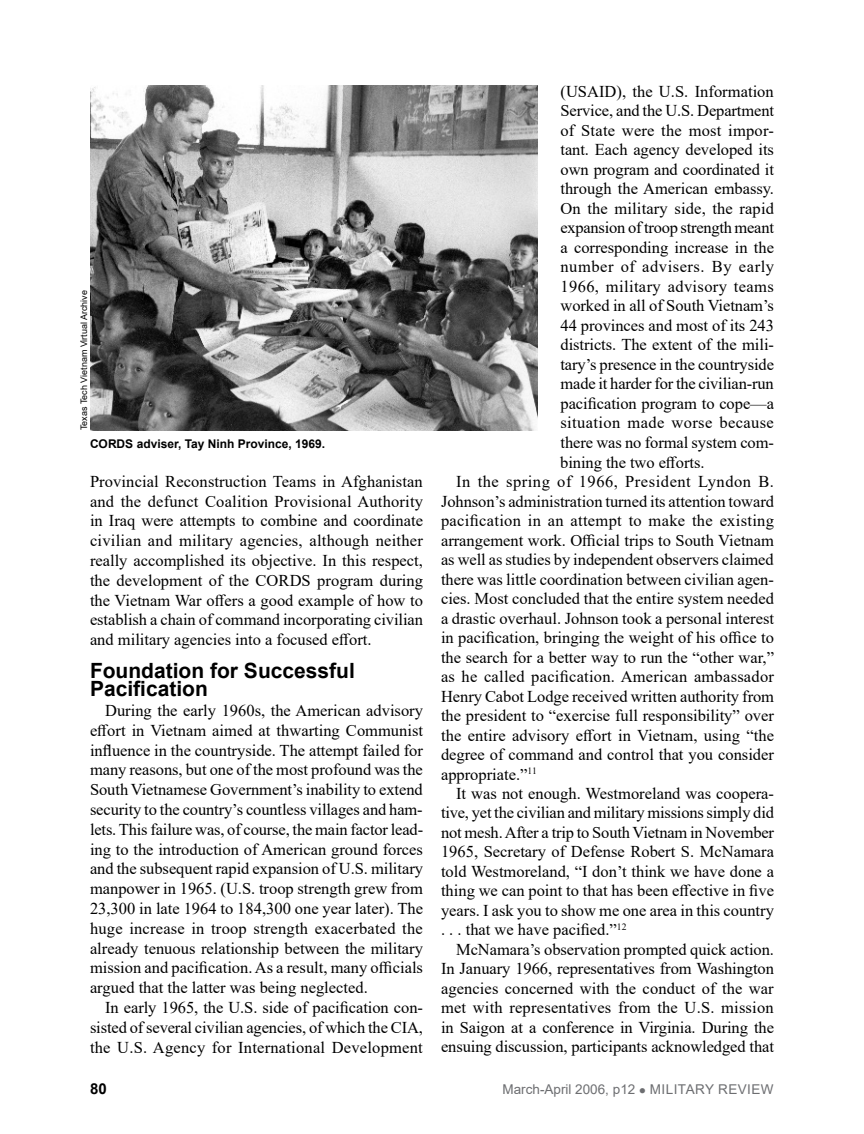
<style>
.page{position:relative;width:864px;height:1134px;background:#fff}
.page>*{position:absolute;margin:0;border:0;box-sizing:border-box;transform-origin:0 0}
.t1{font:700 21px/18px "Arial";color:#000}
.t2{font:16.5px/19.8px "Times New Roman";color:#000;text-align:justify}
.t3{font:16.5px/19.5px "Times New Roman";letter-spacing:.025em;color:#000}
.t4{font:16.5px/19.5px "Times New Roman";letter-spacing:.02em;color:#000}
.t5{font:700 15px "Arial";color:#000}
.t6{font:13.5px "Arial";color:#6d6e71}
.t7{font:700 12px "Arial";color:#000}
.t8{font:9px "Arial";color:#000}
</style>
<div class="page">
<img style="left:90px;top:86px;width:448px;height:345px">
<p class="t8" style="left:78px;top:430px;width:142px;rotate:-90deg">Texas Tech Vietnam Virtual Archive</p>
<p class="t7" style="left:90px;top:436px;width:237px">CORDS adviser, Tay Ninh Province, 1969.</p>
<p class="t2" style="left:90px;top:471px;width:335px">Provincial Reconstruction Teams in Afghanistan and the defunct Coalition Provisional Authority</p>
<p class="t2" style="left:90px;top:510px;width:335px">in Iraq were attempts to combine and coordinate</p>
<p class="t2" style="left:90px;top:530px;width:335px">civilian and military agencies, although neither really accomplished its objective. In this respect, the development of the CORDS program during the Vietnam War offers a good example of how to establish a chain of command incorporating civilian and military agencies into a focused effort.</p>
<h1 class="t1" style="left:90px;top:662px;width:266px">Foundation for Successful<br>Pacification</h1>
<p class="t2" style="left:90px;top:700px;width:335px;text-indent:15px">During the early 1960s, the American advisory effort in Vietnam aimed at thwarting Communist influence in the countryside. The attempt failed for many reasons, but one of the most profound was the South Vietnamese Government’s inability to extend security to the country’s countless villages and ham&shy;lets. This failure was, of course, the main factor lead&shy;ing to the introduction of American ground forces and the subsequent rapid expansion of U.S. military manpower in 1965. (U.S. troop strength grew from 23,300 in late 1964 to 184,300 one year later). The huge increase in troop strength exacerbated the already tenuous relationship between the military mission and pacification. As a result, many officials argued that the latter was being neglected.</p>
<p class="t2" style="left:90px;top:997px;width:335px;text-indent:15px">In early 1965, the U.S. side of pacification con&shy;sisted of several civilian agencies, of which the CIA, the U.S. Agency for International Development</p>
<p class="t2" style="left:561px;top:81px;width:215px">(USAID), the U.S. Information</p>
<p class="t2" style="left:561px;top:101px;width:215px">Service, and the U.S. Department</p>
<p class="t2" style="left:561px;top:120px;width:215px">of State were the most impor-</p>
<p class="t2" style="left:561px;top:140px;width:215px">tant. Each agency developed its</p>
<p class="t2" style="left:561px;top:159px;width:215px">own program and coordinated it through the American embassy.<br>On the military side, the rapid expansion of troop strength meant a corresponding increase in the</p>
<p class="t4" style="left:561px;top:257px;width:215px">number of advisers. By early<br>1966, military advisory teams</p>
<p class="t2" style="left:561px;top:296px;width:215px">worked in all of South Vietnam’s</p>
<p class="t2" style="left:561px;top:315px;width:215px">44 provinces and most of its 243</p>
<p class="t2" style="left:561px;top:335px;width:215px">districts. The extent of the mili&shy;tary’s presence in the countryside</p>
<p class="t2" style="left:561px;top:374px;width:215px">made it harder for the civilian-run pacification program to cope—a</p>
<p class="t3" style="left:561px;top:413px;width:215px">situation made worse because there was no formal system com-</p>
<p class="t2" style="left:560px;top:452px;width:146px">bining the two efforts.</p>
<p class="t2" style="left:441px;top:471px;width:335px;text-align:right">In the spring of 1966, President Lyndon B.<br>Johnson’s administration turned its attention toward</p>
<p class="t2" style="left:441px;top:510px;width:335px">pacification in an attempt to make the existing arrangement work. Official trips to South Vietnam as well as studies by independent observers claimed there was little coordination between civilian agen&shy;cies. Most concluded that the entire system needed a drastic overhaul. Johnson took a personal interest in pacification, bringing the weight of his office to</p>
<p class="t2" style="left:441px;top:647px;width:335px">the search for a better way to run the “other war,”</p>
<p class="t2" style="left:441px;top:666px;width:335px">as he called pacification. American ambassador Henry Cabot Lodge received written authority from the president to “exercise full responsibility” over the entire advisory effort in Vietnam, using “the</p>
<p class="t2" style="left:441px;top:744px;width:335px">degree of command and control that you consider</p>
<p class="t2" style="left:441px;top:764px;width:97px">appropriate.”<sup>11</sup></p>
<p class="t2" style="left:456px;top:783px;width:319px">It was not enough. Westmoreland was coopera-</p>
<p class="t2" style="left:441px;top:803px;width:335px">tive, yet the civilian and military missions simply did not mesh. After a trip to South Vietnam in November 1965, Secretary of Defense Robert S. McNamara told Westmoreland, “I don’t think we have done a thing we can point to that has been effective in five</p>
<p class="t2" style="left:441px;top:900px;width:334px">years. I ask you to show me one area in this country</p>
<p class="t2" style="left:441px;top:920px;width:187px">. . . that we have pacified.”<sup>12</sup></p>
<p class="t2" style="left:456px;top:939px;width:319px">McNamara’s observation prompted quick action.</p>
<p class="t2" style="left:441px;top:958px;width:335px">In January 1966, representatives from Washington</p>
<p class="t2" style="left:441px;top:978px;width:334px">agencies concerned with the conduct of the war</p>
<p class="t2" style="left:441px;top:998px;width:334px">met with representatives from the U.S. mission</p>
<p class="t2" style="left:441px;top:1017px;width:335px">in Saigon at a conference in Virginia. During the ensuing discussion, participants acknowledged that</p>
<p class="t5" style="left:90px;top:1078px;width:18px">80</p>
<p class="t6" style="left:503px;top:1079px;width:273px">March-April 2006, p12 ● MILITARY REVIEW</p>
</div>
